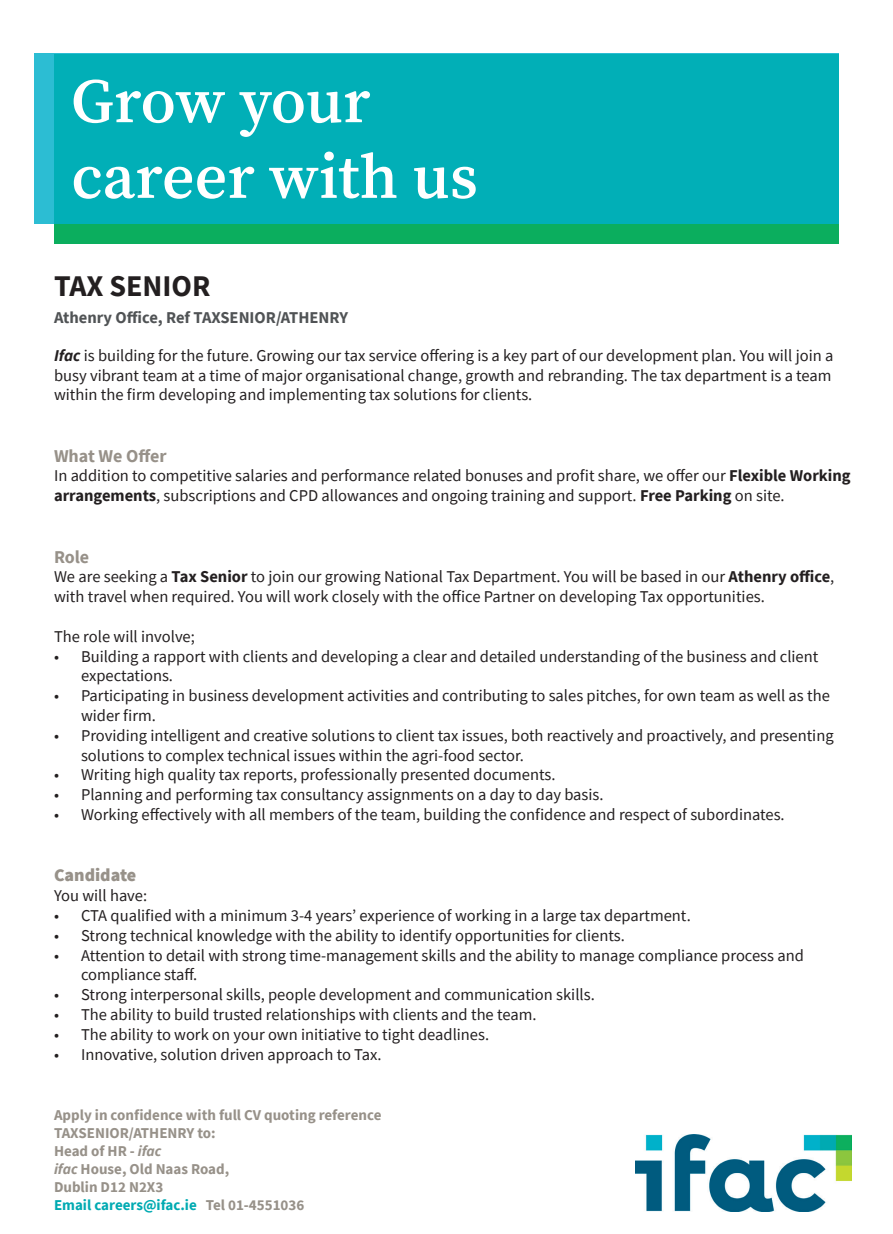
<style>
.page{position:relative;width:893px;height:1234px;background:#fff}
.page>*{position:absolute;margin:0;border:0;box-sizing:border-box;transform-origin:0 0}
.t1{font:600 63px "Source Serif Pro";color:#fff}
.t2{font:700 30px "Source Sans Pro";color:#231f20}
.t3{font:700 18px "Source Sans Pro";color:#979189}
.t4{font:900 18px "Source Sans Pro";color:#979189}
.t5{font:16.5px/19.8px "Source Sans Pro";color:#231f20}
.t6{font:700 16.5px "Source Sans Pro";color:#505355}
.t7{font:700 15px "Source Sans Pro";color:#979189}
.t8{font:700 15px "Source Sans Pro";color:#00aab2}
.s1{font-weight:700;font-style:italic}
.s2{font-weight:700}
.s3{font-style:italic}
.s4{color:#979189}
</style>
<div class="page">
<div style="left:54px;top:54px;width:785px;height:189px;background:#0bae5e"></div>
<div style="left:34px;top:53px;width:805px;height:170px;background:#01afb7"></div>
<img style="left:635px;top:1134px;width:216px;height:77px">
<p class="t1" style="left:71px;top:64px;width:301px">Grow your</p>
<p class="t1" style="left:71px;top:140px;width:408px">career with us</p>
<p class="t2" style="left:54px;top:265px;width:158px">TAX SENIOR</p>
<p class="t6" style="left:54px;top:306px;width:296px">Athenry Office, Ref TAXSENIOR/ATHENRY</p>
<p class="t5" style="left:54px;top:345px;width:781px;text-align:justify"><span class="s1">Ifac</span> is building for the future. Growing our tax service offering is a key part of our development plan. You will join a busy vibrant team at a time of major organisational change, growth and rebranding. The tax department is a team within the firm developing and implementing tax solutions for clients.</p>
<p class="t3" style="left:54px;top:443px;width:114px">What We Offer</p>
<p class="t5" style="left:54px;top:466px;width:798px">In addition to competitive salaries and performance related bonuses and profit share, we offer our <span class="s2">Flexible Working arrangements</span>, subscriptions and CPD allowances and ongoing training and support. <span class="s2">Free Parking</span> on site.</p>
<p class="t3" style="left:54px;top:544px;width:37px">Role</p>
<p class="t5" style="left:54px;top:566px;width:782px">We are seeking a <span class="s2">Tax Senior</span> to join our growing National Tax Department. You will be based in our <span class="s2">Athenry office</span>, with travel when required. You will work closely with the office Partner on developing Tax opportunities.</p>
<p class="t5" style="left:54px;top:626px;width:142px">The role will involve;</p>
<p class="t5" style="left:81px;top:646px;width:739px;text-indent:-27px">• Building a rapport with clients and developing a clear and detailed understanding of the business and client expectations.</p>
<p class="t5" style="left:81px;top:685px;width:750px;text-indent:-27px">• Participating in business development activities and contributing to sales pitches, for own team as well as the wider firm.</p>
<p class="t5" style="left:81px;top:725px;width:754px;text-indent:-27px">• Providing intelligent and creative solutions to client tax issues, both reactively and proactively, and presenting solutions to complex technical issues within the agri-food sector.</p>
<p class="t5" style="left:54px;top:764px;width:503px">• Writing high quality tax reports, professionally presented documents.</p>
<p class="t5" style="left:54px;top:784px;width:551px">• Planning and performing tax consultancy assignments on a day to day basis.</p>
<p class="t5" style="left:54px;top:804px;width:732px">• Working effectively with all members of the team, building the confidence and respect of subordinates.</p>
<p class="t4" style="left:54px;top:862px;width:84px">Candidate</p>
<p class="t5" style="left:54px;top:885px;width:95px">You will have:</p>
<p class="t5" style="left:54px;top:905px;width:638px">• CTA qualified with a minimum 3-4 years’ experience of working in a large tax department.</p>
<p class="t5" style="left:54px;top:925px;width:572px">• Strong technical knowledge with the ability to identify opportunities for clients.</p>
<p class="t5" style="left:81px;top:944px;width:724px;text-indent:-27px">• Attention to detail with strong time-management skills and the ability to manage compliance process and compliance staff.</p>
<p class="t5" style="left:54px;top:984px;width:542px">• Strong interpersonal skills, people development and communication skills.</p>
<p class="t5" style="left:54px;top:1004px;width:484px">• The ability to build trusted relationships with clients and the team.</p>
<p class="t5" style="left:54px;top:1024px;width:437px">• The ability to work on your own initiative to tight deadlines.</p>
<p class="t5" style="left:54px;top:1043px;width:329px">• Innovative, solution driven approach to Tax.</p>
<p class="t7" style="left:54px;top:1104px;width:329px">Apply in confidence with full CV quoting reference</p>
<p class="t7" style="left:54px;top:1122px;width:163px">TAXSENIOR/ATHENRY to:</p>
<p class="t7" style="left:54px;top:1140px;width:109px">Head of HR - <span class="s3">ifac</span></p>
<p class="t7" style="left:54px;top:1158px;width:177px"><span class="s3">ifac</span> House, Old Naas Road,</p>
<p class="t7" style="left:54px;top:1176px;width:111px">Dublin D12 N2X3</p>
<p class="t8" style="left:54px;top:1194px;width:252px">Email careers@ifac.ie <span class="s4">Tel 01-4551036</span></p>
</div>
